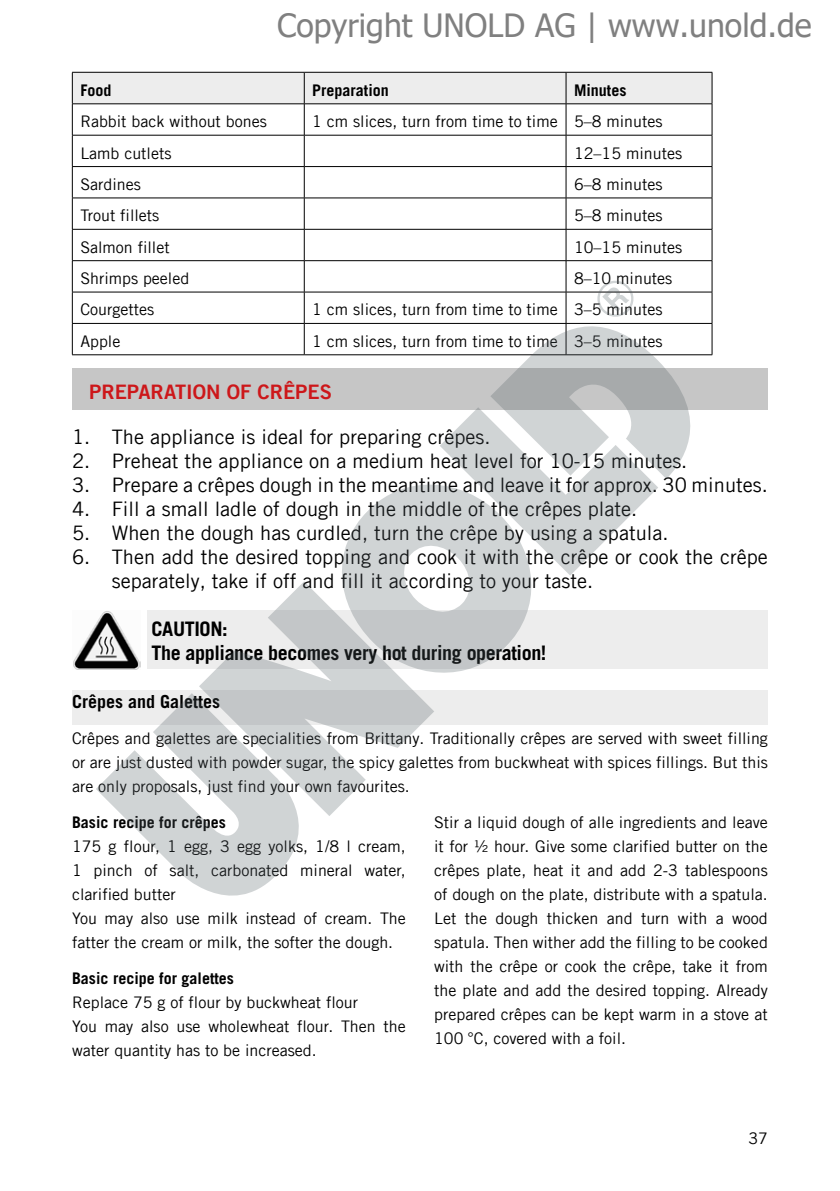
<style>
.page{position:relative;width:840px;height:1191px;background:#fff}
.page>*{position:absolute;margin:0;border:0;box-sizing:border-box;transform-origin:0 0}
.t1{font:32px "Tahoma";color:#808080}
.t2{font:20px/24px "Trade Gothic LT Com";color:#000}
.t3{font:700 20px/24px "Trade Gothic LT Com";letter-spacing:-.02em;color:#000}
.t4{font:20px "Trade Gothic LT Com Bd 2";color:#cd171a}
.t5{font:700 18px "Trade Gothic LT Com";color:#000}
.t6{font:16px/24px "Trade Gothic LT Com";color:#000;text-align:justify}
.t7{font:700 16px "Trade Gothic LT Com";color:#000}
</style>
<div class="page">
<div style="left:147px;top:610px;width:620px;height:58px;background:#ededed"></div>
<div style="left:72px;top:368px;width:695px;height:42px;background:#c6c6c6"></div>
<img style="left:73px;top:611px;width:67px;height:59px">
<div style="left:73px;top:73px;width:638px;height:30px;background:#ededed"></div>
<hr style="left:72px;top:72px;width:232px;height:1px;background:#000">
<hr style="left:72px;top:73px;width:1px;height:31px;background:#000">
<hr style="left:304px;top:72px;width:261px;height:1px;background:#000">
<hr style="left:304px;top:73px;width:1px;height:31px;background:#000">
<hr style="left:565px;top:72px;width:147px;height:1px;background:#000">
<hr style="left:565px;top:73px;width:1px;height:31px;background:#000">
<hr style="left:711px;top:73px;width:1px;height:31px;background:#000">
<hr style="left:72px;top:103px;width:232px;height:1px;background:#000">
<hr style="left:304px;top:103px;width:261px;height:1px;background:#000">
<hr style="left:565px;top:103px;width:147px;height:1px;background:#000">
<hr style="left:72px;top:104px;width:1px;height:31px;background:#000">
<hr style="left:304px;top:104px;width:1px;height:31px;background:#000">
<hr style="left:565px;top:104px;width:1px;height:31px;background:#000">
<hr style="left:711px;top:104px;width:1px;height:31px;background:#000">
<hr style="left:72px;top:135px;width:232px;height:1px;background:#000">
<hr style="left:72px;top:135px;width:1px;height:31px;background:#000">
<hr style="left:304px;top:135px;width:261px;height:1px;background:#000">
<hr style="left:304px;top:135px;width:1px;height:31px;background:#000">
<hr style="left:565px;top:135px;width:147px;height:1px;background:#000">
<hr style="left:565px;top:135px;width:1px;height:31px;background:#000">
<hr style="left:711px;top:135px;width:1px;height:31px;background:#000">
<hr style="left:72px;top:166px;width:232px;height:1px;background:#000">
<hr style="left:72px;top:167px;width:1px;height:31px;background:#000">
<hr style="left:304px;top:166px;width:261px;height:1px;background:#000">
<hr style="left:304px;top:167px;width:1px;height:31px;background:#000">
<hr style="left:565px;top:166px;width:147px;height:1px;background:#000">
<hr style="left:565px;top:167px;width:1px;height:31px;background:#000">
<hr style="left:711px;top:167px;width:1px;height:31px;background:#000">
<hr style="left:72px;top:198px;width:232px;height:1px;background:#000">
<hr style="left:72px;top:198px;width:1px;height:31px;background:#000">
<hr style="left:304px;top:198px;width:261px;height:1px;background:#000">
<hr style="left:304px;top:198px;width:1px;height:31px;background:#000">
<hr style="left:565px;top:198px;width:147px;height:1px;background:#000">
<hr style="left:565px;top:198px;width:1px;height:31px;background:#000">
<hr style="left:711px;top:198px;width:1px;height:31px;background:#000">
<hr style="left:72px;top:229px;width:232px;height:1px;background:#000">
<hr style="left:72px;top:229px;width:1px;height:31px;background:#000">
<hr style="left:304px;top:229px;width:261px;height:1px;background:#000">
<hr style="left:304px;top:229px;width:1px;height:31px;background:#000">
<hr style="left:565px;top:229px;width:147px;height:1px;background:#000">
<hr style="left:565px;top:229px;width:1px;height:31px;background:#000">
<hr style="left:711px;top:229px;width:1px;height:31px;background:#000">
<hr style="left:72px;top:260px;width:232px;height:1px;background:#000">
<hr style="left:72px;top:261px;width:1px;height:31px;background:#000">
<hr style="left:304px;top:260px;width:261px;height:1px;background:#000">
<hr style="left:304px;top:261px;width:1px;height:31px;background:#000">
<hr style="left:565px;top:260px;width:147px;height:1px;background:#000">
<hr style="left:565px;top:261px;width:1px;height:31px;background:#000">
<hr style="left:711px;top:261px;width:1px;height:31px;background:#000">
<hr style="left:72px;top:292px;width:232px;height:1px;background:#000">
<hr style="left:72px;top:292px;width:1px;height:31px;background:#000">
<hr style="left:304px;top:292px;width:261px;height:1px;background:#000">
<hr style="left:304px;top:292px;width:1px;height:31px;background:#000">
<hr style="left:565px;top:292px;width:147px;height:1px;background:#000">
<hr style="left:565px;top:292px;width:1px;height:31px;background:#000">
<hr style="left:711px;top:292px;width:1px;height:31px;background:#000">
<hr style="left:72px;top:323px;width:232px;height:1px;background:#000">
<hr style="left:72px;top:324px;width:1px;height:30px;background:#000">
<hr style="left:304px;top:323px;width:261px;height:1px;background:#000">
<hr style="left:304px;top:324px;width:1px;height:30px;background:#000">
<hr style="left:72px;top:354px;width:232px;height:1px;background:#000">
<hr style="left:304px;top:354px;width:261px;height:1px;background:#000">
<div style="left:72px;top:690px;width:695px;height:35px;background:#ededed"></div>
<svg style="left:490px;top:294px;width:223px;height:185px"></svg>
<svg style="left:440px;top:357px;width:218px;height:219px"></svg>
<svg style="left:342px;top:447px;width:226px;height:226px;fill:#d0d4d5"></svg>
<svg style="left:199px;top:581px;width:235px;height:235px"></svg>
<svg style="left:96px;top:690px;width:231px;height:206px;fill:#d0d4d5"></svg>
<svg style="left:589px;top:280px;width:51px;height:44px"></svg>
<h1 class="t1" style="left:277px;top:4px;width:535px">Copyright UNOLD AG | www.unold.de</h1>
<p class="t7" style="left:80px;top:80px;width:33px">Food</p>
<p class="t7" style="left:312px;top:80px;width:78px">Preparation</p>
<p class="t7" style="left:573px;top:80px;width:54px">Minutes</p>
<p class="t6" style="left:80px;top:109px;width:188px">Rabbit back without bones</p>
<p class="t6" style="left:312px;top:109px;width:351px">1 cm slices, turn from time to time 5–8 minutes</p>
<p class="t6" style="left:80px;top:141px;width:93px">Lamb cutlets</p>
<p class="t6" style="left:573px;top:141px;width:109px">12–15 minutes</p>
<p class="t6" style="left:80px;top:172px;width:62px">Sardines</p>
<p class="t6" style="left:573px;top:172px;width:90px">6–8 minutes</p>
<p class="t6" style="left:80px;top:203px;width:80px">Trout fillets</p>
<p class="t6" style="left:573px;top:203px;width:90px">5–8 minutes</p>
<p class="t6" style="left:80px;top:235px;width:91px">Salmon fillet</p>
<p class="t6" style="left:573px;top:235px;width:109px">10–15 minutes</p>
<p class="t6" style="left:80px;top:266px;width:110px">Shrimps peeled</p>
<p class="t6" style="left:573px;top:266px;width:100px">8–10 minutes</p>
<p class="t6" style="left:80px;top:297px;width:75px">Courgettes</p>
<p class="t6" style="left:312px;top:297px;width:351px">1 cm slices, turn from time to time 3–5 minutes</p>
<p class="t6" style="left:80px;top:329px;width:42px">Apple</p>
<p class="t6" style="left:312px;top:329px;width:351px">1 cm slices, turn from time to time 3–5 minutes</p>
<p class="t4" style="left:89px;top:379px;width:244px">PREPARATION OF CRÊPES</p>
<p class="t2" style="left:72px;top:425px;width:420px">1. The appliance is ideal for preparing crêpes.</p>
<p class="t2" style="left:72px;top:449px;width:616px">2. Preheat the appliance on a medium heat level for 10-15 minutes.</p>
<p class="t2" style="left:72px;top:473px;width:696px">3. Prepare a crêpes dough in the meantime and leave it for approx. 30 minutes.</p>
<p class="t2" style="left:72px;top:497px;width:566px">4. Fill a small ladle of dough in the middle of the crêpes plate.</p>
<p class="t2" style="left:72px;top:521px;width:597px">5. When the dough has curdled, turn the crêpe by using a spatula.</p>
<p class="t2" style="left:112px;top:545px;width:657px;text-indent:-40px">6. Then add the desired topping and cook it with the crêpe or cook the crêpe separately, take if off and fill it according to your taste.</p>
<p class="t3" style="left:151px;top:617px;width:396px">CAUTION:<br>The appliance becomes very hot during operation!</p>
<p class="t5" style="left:72px;top:691px;width:150px">Crêpes and Galettes</p>
<p class="t6" style="left:72px;top:726px;width:697px">Crêpes and galettes are specialities from Brittany. Traditionally crêpes are served with sweet filling or are just dusted with powder sugar, the spicy galettes from buckwheat with spices fillings. But this are only proposals, just find your own favourites.</p>
<p class="t7" style="left:72px;top:812px;width:155px">Basic recipe for crêpes</p>
<p class="t6" style="left:72px;top:834px;width:335px;text-align:left">175 g flour, 1 egg, 3 egg yolks, 1/8 l cream, 1 pinch of salt, carbonated mineral water, clarified butter<br>You may also use milk instead of cream. The fatter the cream or milk, the softer the dough.</p>
<p class="t7" style="left:72px;top:968px;width:163px">Basic recipe for galettes</p>
<p class="t6" style="left:72px;top:990px;width:335px;text-align:left">Replace 75 g of flour by buckwheat flour<br>You may also use wholewheat flour. Then the water quantity has to be increased.</p>
<p class="t6" style="left:434px;top:810px;width:335px">Stir a liquid dough of alle ingredients and leave it for ½ hour. Give some clarified butter on the crêpes plate, heat it and add 2-3 tablespoons of dough on the plate, distribute with a spatula.<br>Let the dough thicken and turn with a wood spatula. Then wither add the filling to be cooked with the crêpe or cook the crêpe, take it from the plate and add the desired topping. Already prepared crêpes can be kept warm in a stove at 100 °C, covered with a foil.</p>
<p class="t6" style="left:748px;top:1126px;width:21px">37</p>
</div>
